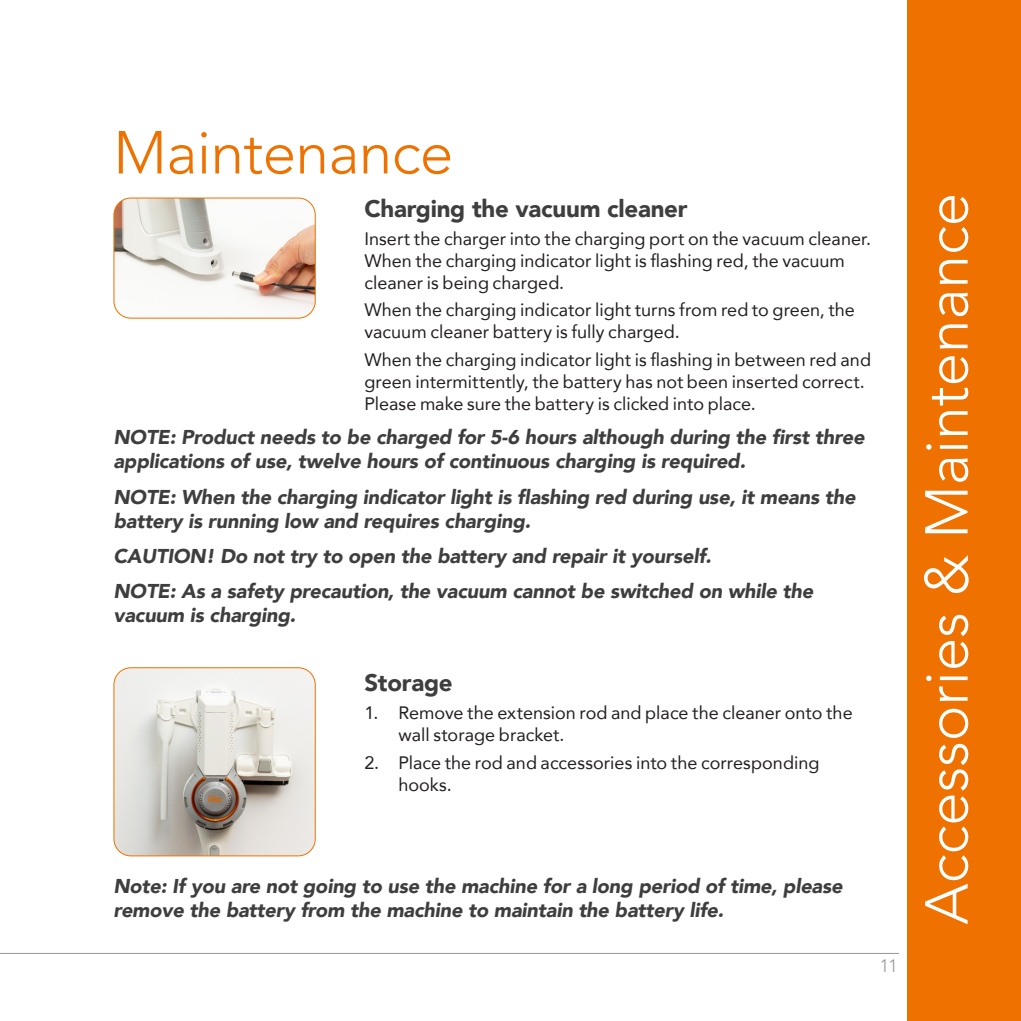
<style>
.page{position:relative;width:1021px;height:1021px;background:#fff}
.page>*{position:absolute;margin:0;border:0;box-sizing:border-box;transform-origin:0 0}
.t1{font:300 60px "Avenir";color:#fff}
.Main_Heading{font:300 60px "Avenir";letter-spacing:-.01em;color:#ef7100}
.Sub-Head{font:900 24px "Avenir";letter-spacing:-.01em;color:#3e3e3f}
.Notes{font:italic 900 20px/24px "Avenir";letter-spacing:-.01em;color:#3e3e3f}
.Body_Copy{font:18px/22px "Avenir";color:#231f20}
.Body_List{font:18px/22px "Avenir";color:#231f20}
.t2{font:300 18px "Avenir";color:#939598}
</style>
<div class="page">
<div style="left:907px;top:0;width:113px;height:1020px;background:#ef7100"></div>
<hr style="left:0;top:952px;width:899px;height:1px;background:#939598">
<img style="left:115px;top:669px;width:199px;height:186px">
<div style="left:113px;top:667px;width:203px;height:189px;border:1px solid #ef7100;border-radius:17px"></div>
<img style="left:115px;top:199px;width:200px;height:119px">
<div style="left:113px;top:197px;width:203px;height:121px;border:1px solid #ef7100;border-radius:17px"></div>
<p class="Main_Heading" style="left:113px;top:117px;width:341px">Maintenance</p>
<p class="Sub-Head" style="left:364px;top:188px;width:325px">Charging the vacuum cleaner</p>
<p class="Body_Copy" style="left:364px;top:227px;width:508px">Insert the charger into the charging port on the vacuum cleaner.<br>When the charging indicator light is flashing red, the vacuum cleaner is being charged.</p>
<p class="Body_Copy" style="left:364px;top:298px;width:492px">When the charging indicator light turns from red to green, the vacuum cleaner battery is fully charged.</p>
<p class="Body_Copy" style="left:364px;top:348px;width:508px">When the charging indicator light is flashing in between red and green intermittently, the battery has not been inserted correct.<br>Please make sure the battery is clicked into place.</p>
<p class="Notes" style="left:113px;top:425px;width:752px">NOTE: Product needs to be charged for 5-6 hours although during the first three applications of use, twelve hours of continuous charging is required.</p>
<p class="Notes" style="left:113px;top:484px;width:743px">NOTE: When the charging indicator light is flashing red during use, it means the battery is running low and requires charging.</p>
<p class="Notes" style="left:113px;top:543px;width:599px">CAUTION! Do not try to open the battery and repair it yourself.</p>
<p class="Notes" style="left:113px;top:579px;width:701px">NOTE: As a safety precaution, the vacuum cannot be switched on while the vacuum is charging.</p>
<p class="Sub-Head" style="left:364px;top:662px;width:90px">Storage</p>
<p class="Body_List" style="left:398px;top:701px;width:456px;text-indent:-34px">1. Remove the extension rod and place the cleaner onto the wall storage bracket.</p>
<p class="Body_List" style="left:398px;top:750px;width:422px;text-indent:-34px">2. Place the rod and accessories into the corresponding hooks.</p>
<p class="Notes" style="left:113px;top:873px;width:730px">Note: If you are not going to use the machine for a long period of time, please remove the battery from the machine to maintain the battery life.</p>
<p class="t2" style="left:879px;top:955px;width:20px">11</p>
<p class="t1" style="left:911px;top:924px;width:733px;rotate:-90deg">Accessories &amp; Maintenance</p>
</div>
